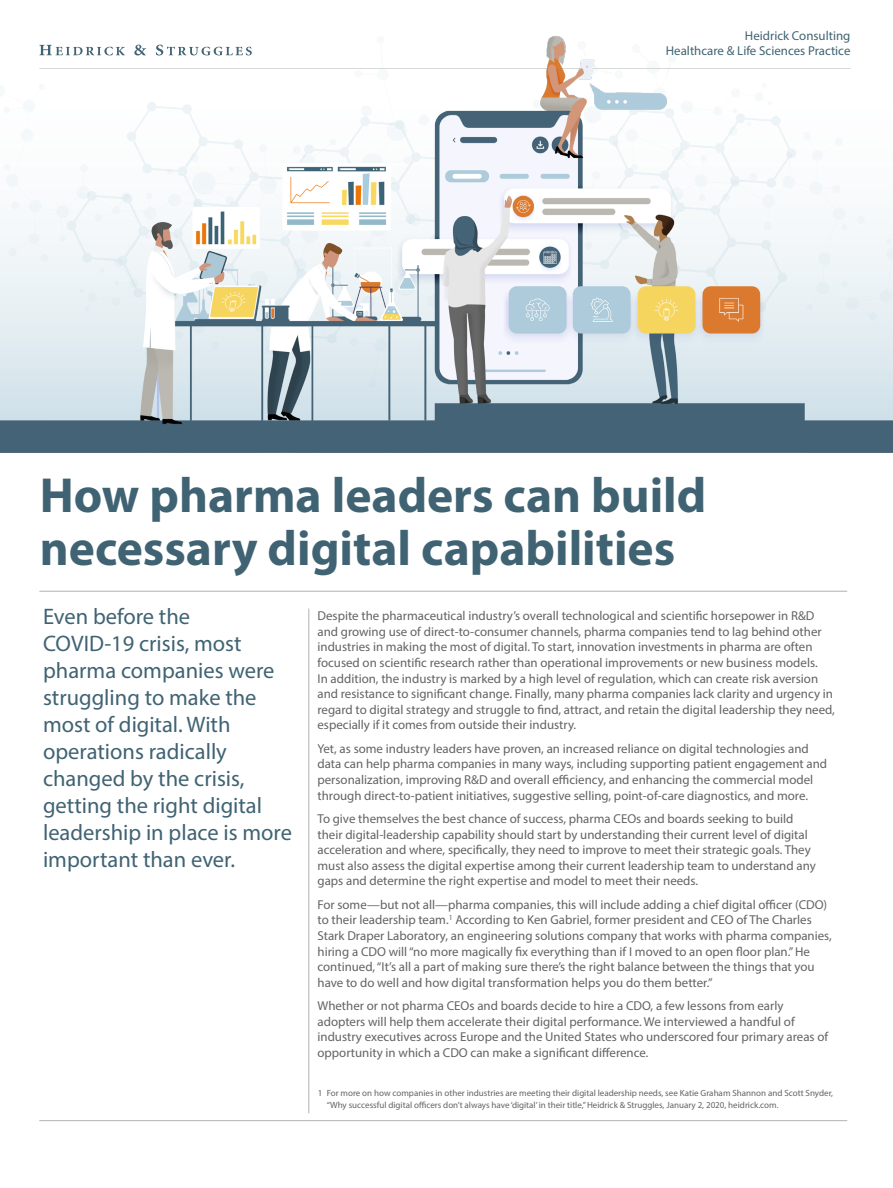
<style>
.page{position:relative;width:893px;height:1188px;background:#fff}
.page>*{position:absolute;margin:0;border:0;box-sizing:border-box;transform-origin:0 0}
.Article_cover_title{font:700 49.5px/52.5px "Myriad Pro";color:#406373}
.Article_cover_intro{font:22.5px/27px "Myriad Pro";color:#406373}
.Body_copy{font:12.9px/15.6px "Myriad Pro";color:#636366}
.t1{font:12.9px/15.5px "Myriad Pro";color:#406373;text-align:right}
.Footnote{font:9px/11.7px "Myriad Pro";color:#636366}
</style>
<div class="page">
<hr style="left:309px;top:609px;width:1px;height:504px;background:#636366">
<hr style="left:39px;top:1120px;width:808px;height:1px;background:#636366">
<hr style="left:39px;top:591px;width:808px;height:1px;background:#636366">
<img style="left:0;top:35px;width:893px;height:417px">
<svg style="left:39px;top:45px;width:86px;height:10px"></svg>
<svg style="left:134px;top:45px;width:12px;height:10px"></svg>
<svg style="left:156px;top:45px;width:96px;height:10px"></svg>
<p class="t1" style="left:666px;top:28px;width:186px">Heidrick Consulting<br>Healthcare &amp; Life Sciences Practice</p>
<p class="Article_cover_title" style="left:40px;top:467px;width:668px">How pharma leaders can build necessary digital capabilities</p>
<p class="Article_cover_intro" style="left:43px;top:603px;width:250px">Even before the<br>COVID-19 crisis, most pharma companies were struggling to make the most of digital. With operations radically changed by the crisis, getting the right digital leadership in place is more important than ever.</p>
<p class="Body_copy" style="left:317px;top:608px;width:519px">Despite the pharmaceutical industry’s overall technological and scientific horsepower in R&amp;D and growing use of direct-to-consumer channels, pharma companies tend to lag behind other industries in making the most of digital. To start, innovation investments in pharma are often focused on scientific research rather than operational improvements or new business models.<br>In addition, the industry is marked by a high level of regulation, which can create risk aversion and resistance to significant change. Finally, many pharma companies lack clarity and urgency in regard to digital strategy and struggle to find, attract, and retain the digital leadership they need, especially if it comes from outside their industry.</p>
<p class="Body_copy" style="left:317px;top:740px;width:511px">Yet, as some industry leaders have proven, an increased reliance on digital technologies and data can help pharma companies in many ways, including supporting patient engagement and personalization, improving R&amp;D and overall efficiency, and enhancing the commercial model through direct-to-patient initiatives, suggestive selling, point-of-care diagnostics, and more.</p>
<p class="Body_copy" style="left:317px;top:811px;width:500px">To give themselves the best chance of success, pharma CEOs and boards seeking to build their digital-leadership capability should start by understanding their current level of digital acceleration and where, specifically, they need to improve to meet their strategic goals. They must also assess the digital expertise among their current leadership team to understand any gaps and determine the right expertise and model to meet their needs.</p>
<p class="Body_copy" style="left:317px;top:896px;width:516px">For some—but not all—pharma companies, this will include adding a chief digital officer (CDO) to their leadership team.<sup>1</sup> According to Ken Gabriel, former president and CEO of The Charles Stark Draper Laboratory, an engineering solutions company that works with pharma companies, hiring a CDO will “no more magically fix everything than if I moved to an open floor plan.” He continued, “It’s all a part of making sure there’s the right balance between the things that you have to do well and how digital transformation helps you do them better.”</p>
<p class="Body_copy" style="left:317px;top:998px;width:512px">Whether or not pharma CEOs and boards decide to hire a CDO, a few lessons from early adopters will help them accelerate their digital performance. We interviewed a handful of industry executives across Europe and the United States who underscored four primary areas of opportunity in which a CDO can make a significant difference.</p>
<p class="Footnote" style="left:327px;top:1087px;width:508px;text-indent:-9px">1 For more on how companies in other industries are meeting their digital leadership needs, see Katie Graham Shannon and Scott Snyder, “Why successful digital officers don’t always have ‘digital’ in their title,” Heidrick &amp; Struggles, January 2, 2020, heidrick.com.</p>
</div>
